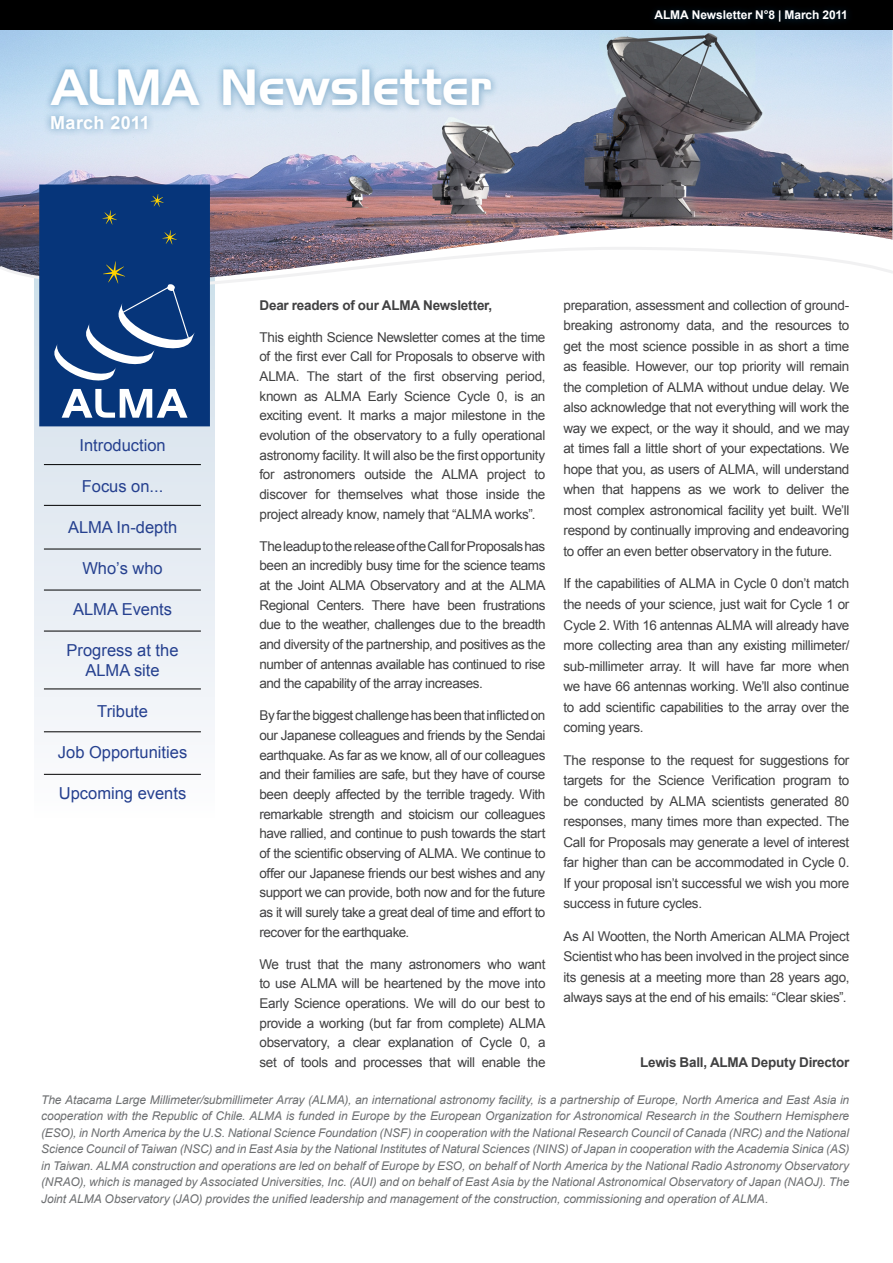
<style>
.page{position:relative;width:893px;height:1263px;background:#fff}
.page>*{position:absolute;margin:0;border:0;box-sizing:border-box;transform-origin:0 0}
.t1{font:49.5px "Handel Gothic BT";letter-spacing:.01em;color:#fff}
.t2{font:700 18px "Arial";letter-spacing:.02em;color:#fff}
.t3{font:16.5px/19.8px "Arial";color:#25408f;text-align:center}
.t4{font:13.5px/19.6px "Arial";letter-spacing:-.025em;color:#414142;text-align:justify}
.t5{font:700 13.5px "Arial";letter-spacing:-.015em;color:#414142}
.t6{font:italic 12px/16.5px "Arial";letter-spacing:-.005em;color:#6d6f71;text-align:justify}
.t7{font:700 12px "Arial";color:#fff}
</style>
<div class="page">
<svg style="left:35px;top:426px;width:179px;height:349px"></svg>
<img style="left:0;top:29px;width:892px;height:156px">
<div style="left:0;top:0;width:893px;height:29px;background:#000"></div>
<div style="left:42px;top:62px;width:534px;height:84px;background:#005288;opacity:.5"></div>
<div style="left:43px;top:108px;width:177px;height:48px;background:#005288;opacity:.5"></div>
<div style="left:646px;top:3px;width:247px;height:39px;background:#005288;opacity:.5"></div>
<svg style="left:0;top:185px;width:893px;height:241px"></svg>
<hr style="left:44px;top:464px;width:157px;height:1px;background:#000">
<hr style="left:44px;top:505px;width:157px;height:1px;background:#000">
<hr style="left:44px;top:549px;width:157px;height:1px;background:#000">
<hr style="left:44px;top:590px;width:157px;height:1px;background:#000">
<hr style="left:44px;top:631px;width:157px;height:1px;background:#000">
<hr style="left:44px;top:688px;width:157px;height:1px;background:#000">
<hr style="left:44px;top:731px;width:157px;height:1px;background:#000">
<hr style="left:44px;top:774px;width:157px;height:1px;background:#000">
<h1 class="t1" style="left:52px;top:58px;width:442px">ALMA Newsletter</h1>
<h2 class="t2" style="left:50px;top:111px;width:101px">March 2011</h2>
<p class="t7" style="left:654px;top:7px;width:195px">ALMA Newsletter N°8 | March 2011</p>
<p class="t4" style="left:563px;top:295px;width:287px;line-height:20.5px">preparation, assessment and collection of ground&shy;breaking astronomy data, and the resources to get the most science possible in as short a time as feasible. However, our top priority will remain the completion of ALMA without undue delay. We also acknowledge that not everything will work the way we expect, or the way it should, and we may at times fall a little short of your expectations. We hope that you, as users of ALMA, will understand when that happens as we work to deliver the most complex astronomical facility yet built. We’ll respond by continually improving and endeavoring to offer an even better observatory in the future.</p>
<p class="t4" style="left:563px;top:574px;width:287px;line-height:20.5px">If the capabilities of ALMA in Cycle 0 don’t match the needs of your science, just wait for Cycle 1 or Cycle 2. With 16 antennas ALMA will already have more collecting area than any existing millimeter/ sub-millimeter array. It will have far more when we have 66 antennas working. We’ll also continue to add scientific capabilities to the array over the coming years.</p>
<p class="t4" style="left:563px;top:750px;width:287px;line-height:20.5px">The response to the request for suggestions for targets for the Science Verification program to be conducted by ALMA scientists generated 80 responses, many times more than expected. The Call for Proposals may generate a level of interest far higher than can be accommodated in Cycle 0.<br>If your proposal isn’t successful we wish you more success in future cycles.</p>
<p class="t4" style="left:563px;top:926px;width:287px;line-height:20.5px">As Al Wootten, the North American ALMA Project Scientist who has been involved in the project since its genesis at a meeting more than 28 years ago, always says at the end of his emails: “Clear skies”.</p>
<p class="t5" style="left:260px;top:296px;width:234px">Dear readers of our ALMA Newsletter,</p>
<p class="t4" style="left:260px;top:327px;width:287px">This eighth Science Newsletter comes at the time of the first ever Call for Proposals to observe with ALMA. The start of the first observing period, known as ALMA Early Science Cycle 0, is an exciting event. It marks a major milestone in the evolution of the observatory to a fully operational astronomy facility. It will also be the first opportunity for astronomers outside the ALMA project to discover for themselves what those inside the project already know, namely that “ALMA works”.</p>
<p class="t4" style="left:260px;top:536px;width:287px">The leadup to the release of the Call for Proposals has been an incredibly busy time for the science teams at the Joint ALMA Observatory and at the ALMA Regional Centers. There have been frustrations due to the weather, challenges due to the breadth and diversity of the partnership, and positives as the number of antennas available has continued to rise and the capability of the array increases.</p>
<p class="t4" style="left:260px;top:706px;width:287px">By far the biggest challenge has been that inflicted on our Japanese colleagues and friends by the Sendai earthquake. As far as we know, all of our colleagues and their families are safe, but they have of course been deeply affected by the terrible tragedy. With remarkable strength and stoicism our colleagues have rallied, and continue to push towards the start of the scientific observing of ALMA. We continue to offer our Japanese friends our best wishes and any support we can provide, both now and for the future as it will surely take a great deal of time and effort to recover for the earthquake.</p>
<p class="t4" style="left:260px;top:954px;width:287px">We trust that the many astronomers who want to use ALMA will be heartened by the move into Early Science operations. We will do our best to provide a working (but far from complete) ALMA observatory, a clear explanation of Cycle 0, a set of tools and processes that will enable the</p>
<p class="t3" style="left:79px;top:436px;width:88px">Introduction</p>
<p class="t3" style="left:82px;top:477px;width:83px">Focus on...</p>
<p class="t3" style="left:68px;top:518px;width:111px">ALMA In-depth</p>
<p class="t3" style="left:82px;top:559px;width:82px">Who’s who</p>
<p class="t3" style="left:73px;top:600px;width:101px">ALMA Events</p>
<p class="t3" style="left:67px;top:641px;width:113px">Progress at the<br>ALMA site</p>
<p class="t3" style="left:97px;top:702px;width:52px">Tribute</p>
<p class="t3" style="left:58px;top:743px;width:131px">Job Opportunities</p>
<p class="t3" style="left:59px;top:784px;width:129px">Upcoming events</p>
<p class="t5" style="left:640px;top:1053px;width:211px">Lewis Ball, ALMA Deputy Director</p>
<p class="t6" style="left:41px;top:1092px;width:810px">The Atacama Large Millimeter/submillimeter Array (ALMA), an international astronomy facility, is a partnership of Europe, North America and East Asia in cooperation with the Republic of Chile. ALMA is funded in Europe by the European Organization for Astronomical Research in the Southern Hemisphere (ESO), in North America by the U.S. National Science Foundation (NSF) in cooperation with the National Research Council of Canada (NRC) and the National Science Council of Taiwan (NSC) and in East Asia by the National Institutes of Natural Sciences (NINS) of Japan in cooperation with the Academia Sinica (AS) in Taiwan. ALMA construction and operations are led on behalf of Europe by ESO, on behalf of North America by the National Radio Astronomy Observatory (NRAO), which is managed by Associated Universities, Inc. (AUI) and on behalf of East Asia by the National Astronomical Observatory of Japan (NAOJ). The Joint ALMA Observatory (JAO) provides the unified leadership and management of the construction, commissioning and operation of ALMA.</p>
</div>
